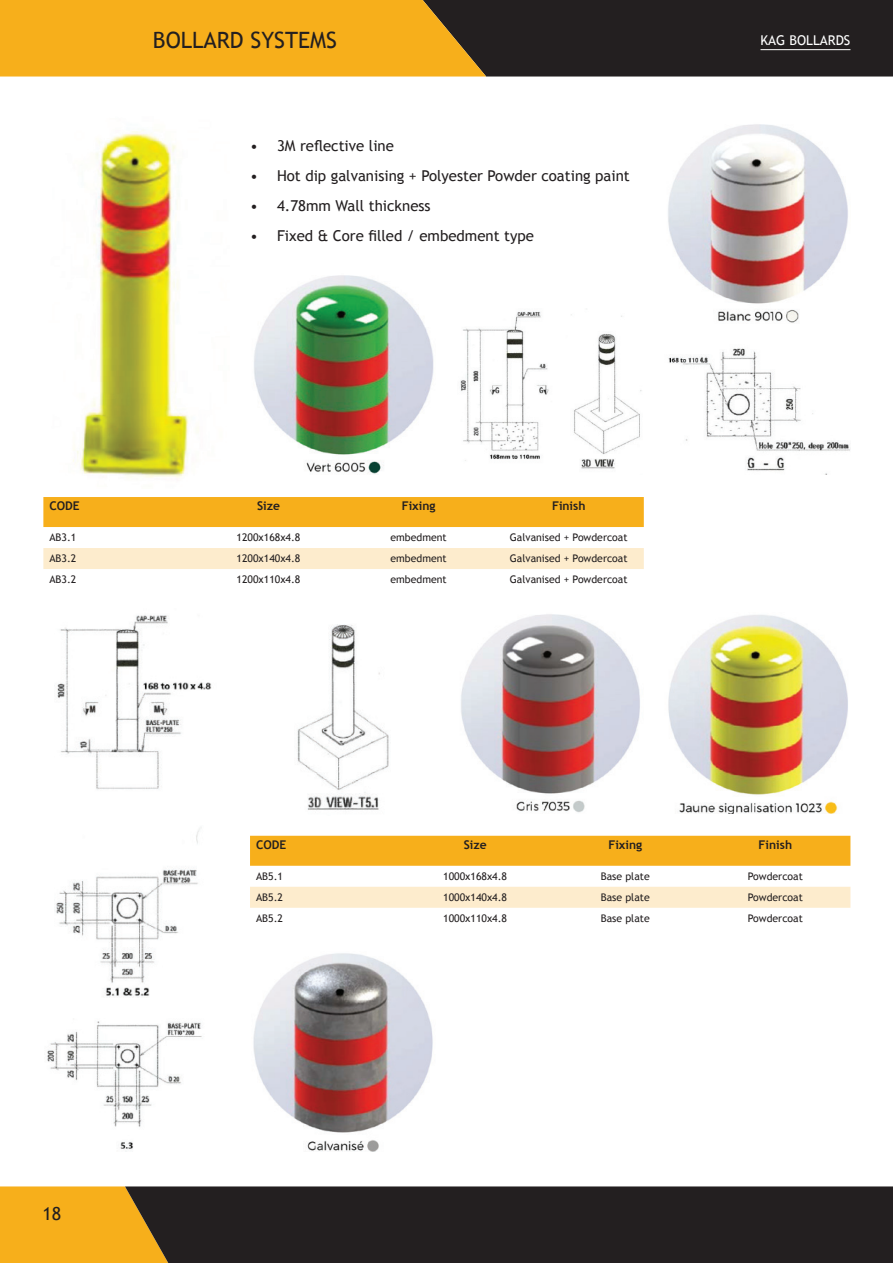
<style>
.page{position:relative;width:893px;height:1263px;background:#fff}
.page>*{position:absolute;margin:0;border:0;box-sizing:border-box;transform-origin:0 0}
.t1{font:22.5px "Trebuchet MS";color:#231f20}
.t2{font:18px "Trebuchet MS";color:#231f20}
.t3{font:15px "Trebuchet MS";color:#231f20}
.t4{font:13.5px "Trebuchet MS";color:#fff}
.t5{font:700 12px "Trebuchet MS";color:#231f20}
.t6{font:10.5px "Trebuchet MS";color:#231f20}
.s1{font-style:italic}
</style>
<div class="page">
<div style="left:0;top:1186px;width:125px;height:77px;background:#f7af1b"></div>
<div style="left:125px;top:1186px;width:768px;height:77px;background:#231f20"></div>
<svg style="left:0;top:0;width:893px;height:77px;background:#8f691e"></svg>
<div style="left:43px;top:497px;width:601px;height:30px;background:#f7af1b"></div>
<div style="left:43px;top:548px;width:601px;height:21px;background:#fdeccd"></div>
<div style="left:250px;top:836px;width:600px;height:30px;background:#f7af1b"></div>
<div style="left:250px;top:887px;width:600px;height:21px;background:#fdeccd"></div>
<img style="left:668px;top:124px;width:180px;height:199px">
<img style="left:668px;top:615px;width:180px;height:198px">
<img style="left:253px;top:953px;width:180px;height:199px">
<img style="left:254px;top:275px;width:180px;height:199px">
<img style="left:461px;top:614px;width:179px;height:199px">
<img style="left:73px;top:130px;width:126px;height:348px">
<img style="left:460px;top:311px;width:182px;height:158px">
<img style="left:668px;top:348px;width:182px;height:126px">
<img style="left:56px;top:615px;width:156px;height:382px">
<img style="left:297px;top:624px;width:92px;height:186px">
<img style="left:47px;top:1021px;width:155px;height:131px">
<hr style="left:760px;top:49px;width:90px;height:1px;background:#fff">
<h1 class="t1" style="left:153px;top:27px;width:185px">BOLLARD SYSTEMS</h1>
<h3 class="t3" style="left:250px;top:137px;width:145px"><span class="s1">•</span> 3M reflective line</h3>
<h3 class="t3" style="left:250px;top:167px;width:381px"><span class="s1">•</span> Hot dip galvanising + Polyester Powder coating paint</h3>
<h3 class="t3" style="left:250px;top:197px;width:182px"><span class="s1">•</span> 4.78mm Wall thickness</h3>
<h3 class="t3" style="left:250px;top:227px;width:285px"><span class="s1">•</span> Fixed &amp; Core filled / embedment type</h3>
<p class="t5" style="left:49px;top:499px;width:32px">CODE</p>
<p class="t5" style="left:257px;top:499px;width:24px">Size</p>
<p class="t5" style="left:402px;top:499px;width:35px">Fixing</p>
<p class="t5" style="left:552px;top:499px;width:35px">Finish</p>
<p class="t6" style="left:49px;top:531px;width:28px">AB3.1</p>
<p class="t6" style="left:237px;top:531px;width:65px">1200x168x4.8</p>
<p class="t6" style="left:391px;top:531px;width:58px">embedment</p>
<p class="t6" style="left:510px;top:531px;width:119px">Galvanised + Powdercoat</p>
<p class="t6" style="left:49px;top:552px;width:28px">AB3.2</p>
<p class="t6" style="left:237px;top:552px;width:65px">1200x140x4.8</p>
<p class="t6" style="left:391px;top:552px;width:58px">embedment</p>
<p class="t6" style="left:510px;top:552px;width:119px">Galvanised + Powdercoat</p>
<p class="t6" style="left:49px;top:573px;width:28px">AB3.2</p>
<p class="t6" style="left:237px;top:573px;width:65px">1200x110x4.8</p>
<p class="t6" style="left:391px;top:573px;width:58px">embedment</p>
<p class="t6" style="left:510px;top:573px;width:119px">Galvanised + Powdercoat</p>
<p class="t4" style="left:760px;top:32px;width:91px">KAG BOLLARDS</p>
<h2 class="t2" style="left:43px;top:1203px;width:20px">18</h2>
<p class="t5" style="left:256px;top:837px;width:32px">CODE</p>
<p class="t5" style="left:464px;top:837px;width:24px">Size</p>
<p class="t5" style="left:608px;top:837px;width:35px">Fixing</p>
<p class="t5" style="left:759px;top:837px;width:35px">Finish</p>
<p class="t6" style="left:256px;top:870px;width:28px">AB5.1</p>
<p class="t6" style="left:443px;top:870px;width:65px">1000x168x4.8</p>
<p class="t6" style="left:601px;top:870px;width:50px">Base plate</p>
<p class="t6" style="left:748px;top:870px;width:56px">Powdercoat</p>
<p class="t6" style="left:256px;top:891px;width:28px">AB5.2</p>
<p class="t6" style="left:443px;top:891px;width:65px">1000x140x4.8</p>
<p class="t6" style="left:601px;top:891px;width:50px">Base plate</p>
<p class="t6" style="left:748px;top:891px;width:56px">Powdercoat</p>
<p class="t6" style="left:256px;top:912px;width:28px">AB5.2</p>
<p class="t6" style="left:443px;top:912px;width:65px">1000x110x4.8</p>
<p class="t6" style="left:601px;top:912px;width:50px">Base plate</p>
<p class="t6" style="left:748px;top:912px;width:56px">Powdercoat</p>
</div>
